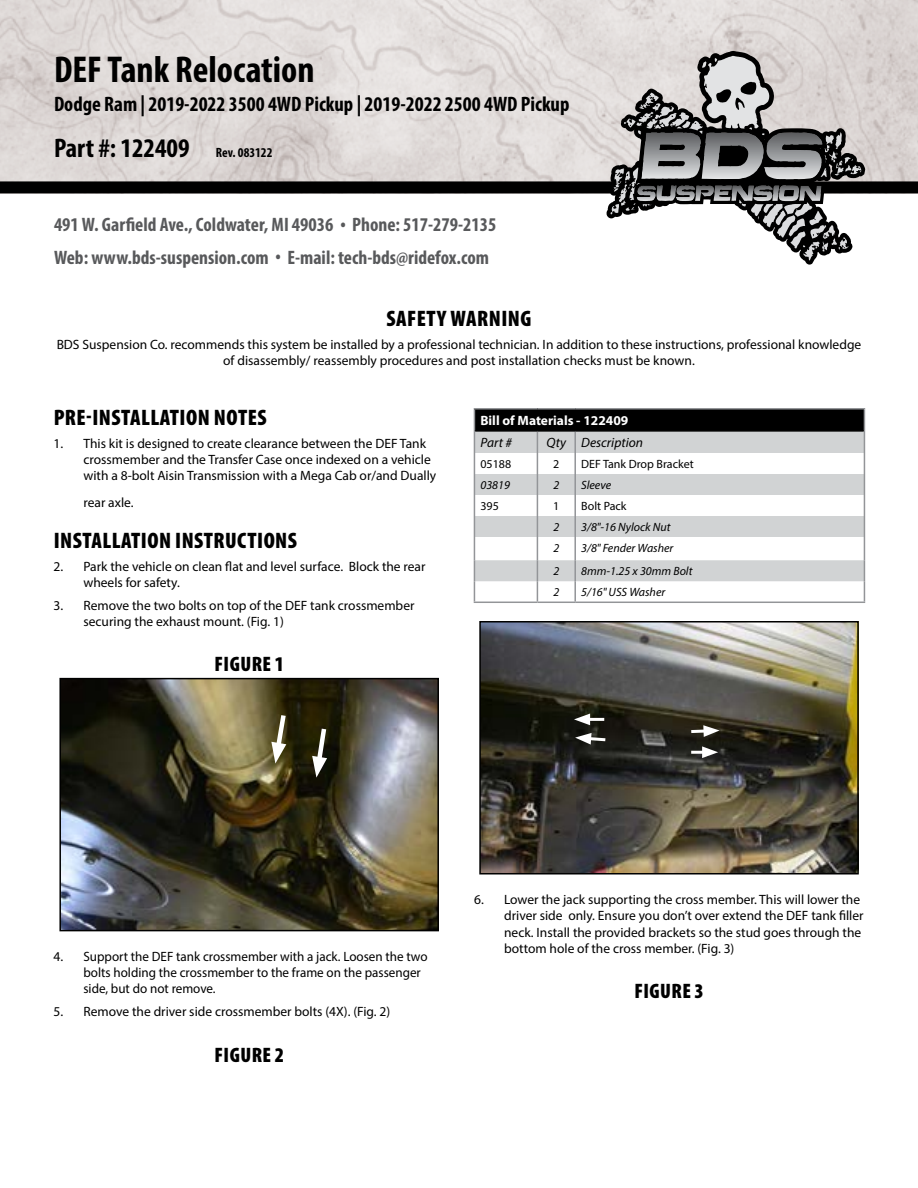
<style>
.page{position:relative;width:918px;height:1188px;background:#fff}
.page>*{position:absolute;margin:0;border:0;box-sizing:border-box;transform-origin:0 0}
.t1{font:700 condensed 37.5px "Myriad Pro";color:#000}
.t2{font:700 condensed 27px "Myriad Pro";color:#000}
.t3{font:900 condensed 22.5px "Myriad Pro";letter-spacing:.02em;color:#000}
.t4{font:700 condensed 21px "Myriad Pro";color:#000}
.t5{font:900 condensed 21px "Myriad Pro";letter-spacing:.02em;color:#000}
.t6{font:700 condensed 19.5px/32.4px "Myriad Pro";color:#58595b}
.t7{font:13.5px/16.2px "Myriad Pro";color:#000}
.t8{font:700 13.5px "Myriad Pro";color:#fff}
.t9{font:italic 13.5px "Myriad Pro";color:#000}
.t10{font:italic 12px "Myriad Pro";color:#000}
.t11{font:12px "Myriad Pro";color:#000}
.s1{font-size:13.5px}
</style>
<div class="page">
<img style="left:0;top:0;width:918px;height:181px">
<div style="left:0;top:181px;width:918px;height:12px;background:#000"></div>
<div style="left:474px;top:409px;width:390px;height:22px;background:#000"></div>
<svg style="left:475px;top:432px;width:389px;height:149px;fill:#d1d3d4"></svg>
<hr style="left:474px;top:408px;width:63px;height:2px;background:#939598">
<hr style="left:537px;top:408px;width:38px;height:2px;background:#939598">
<hr style="left:575px;top:408px;width:290px;height:2px;background:#939598">
<hr style="left:574px;top:432px;width:2px;height:21px;background:#939598">
<hr style="left:574px;top:453px;width:2px;height:21px;background:#939598">
<hr style="left:574px;top:474px;width:2px;height:21px;background:#939598">
<hr style="left:574px;top:495px;width:2px;height:21px;background:#939598">
<hr style="left:574px;top:516px;width:2px;height:21px;background:#939598">
<hr style="left:574px;top:537px;width:2px;height:23px;background:#939598">
<hr style="left:574px;top:560px;width:2px;height:21px;background:#939598">
<svg style="left:474px;top:410px;width:1px;height:192px"></svg>
<svg style="left:537px;top:432px;width:1px;height:170px"></svg>
<hr style="left:574px;top:581px;width:2px;height:21px;background:#939598">
<svg style="left:864px;top:410px;width:1px;height:192px"></svg>
<hr style="left:474px;top:602px;width:63px;height:1px;background:#939598">
<hr style="left:537px;top:602px;width:38px;height:1px;background:#939598">
<hr style="left:575px;top:602px;width:290px;height:1px;background:#939598">
<hr style="left:475px;top:430px;width:62px;height:2px;background:#000">
<hr style="left:537px;top:430px;width:38px;height:2px;background:#000">
<hr style="left:575px;top:430px;width:289px;height:2px;background:#000">
<img style="left:62px;top:681px;width:374px;height:247px">
<div style="left:59px;top:678px;width:380px;height:253px;border:2px solid #000"></div>
<img style="left:482px;top:624px;width:374px;height:247px">
<svg style="left:575px;top:733px;width:34px;height:12px"></svg>
<hr style="left:584px;top:718px;width:20px;height:3px;background:#fff">
<svg style="left:574px;top:714px;width:16px;height:11px"></svg>
<hr style="left:691px;top:751px;width:17px;height:3px;background:#fff">
<svg style="left:702px;top:746px;width:16px;height:12px"></svg>
<svg style="left:688px;top:725px;width:32px;height:12px"></svg>
<div style="left:479px;top:621px;width:380px;height:253px;border:2px solid #000"></div>
<svg style="left:607px;top:51px;width:258px;height:214px"></svg>
<svg style="left:611px;top:56px;width:251px;height:205px"></svg>
<svg style="left:271px;top:710px;width:18px;height:54px"></svg>
<svg style="left:312px;top:724px;width:17px;height:54px"></svg>
<h1 class="t1" style="left:54px;top:46px;width:262px">DEF Tank Relocation</h1>
<h3 class="t4" style="left:54px;top:91px;width:517px">Dodge Ram | 2019-2022 3500 4WD Pickup | 2019-2022 2500 4WD Pickup</h3>
<h2 class="t2" style="left:54px;top:131px;width:220px">Part #: 122409 <span class="s1">Rev. 083122</span></h2>
<h3 class="t6" style="left:54px;top:208px;width:444px">491 W. Garfield Ave., Coldwater, MI 49036 <sup>.</sup> Phone: 517-279-2135<br>Web: www.bds-suspension.com <sup>.</sup> E-mail: tech-bds@ridefox.com</h3>
<h3 class="t3" style="left:387px;top:306px;width:146px">SAFETY WARNING</h3>
<p class="t7" style="left:57px;top:336px;width:806px;text-align:center">BDS Suspension Co. recommends this system be installed by a professional technician. In addition to these instructions, professional knowledge of disassembly/ reassembly procedures and post installation checks must be known.</p>
<h3 class="t3" style="left:54px;top:405px;width:214px">PRE-INSTALLATION NOTES</h3>
<p class="t7" style="left:83px;top:435px;width:354px;text-indent:-30px">1. This kit is designed to create clearance between the DEF Tank crossmember and the Transfer Case once indexed on a vehicle with a 8-bolt Aisin Transmission with a Mega Cab or/and Dually</p>
<p class="t7" style="left:83px;top:494px;width:52px">rear axle.</p>
<h3 class="t3" style="left:54px;top:528px;width:245px">INSTALLATION INSTRUCTIONS</h3>
<p class="t7" style="left:83px;top:558px;width:344px;text-indent:-30px">2. Park the vehicle on clean flat and level surface. Block the rear wheels for safety.</p>
<p class="t7" style="left:83px;top:597px;width:333px;text-indent:-30px">3. Remove the two bolts on top of the DEF tank crossmember securing the exhaust mount. (Fig. 1)</p>
<h3 class="t5" style="left:215px;top:653px;width:71px">FIGURE 1</h3>
<p class="t8" style="left:480px;top:412px;width:149px">Bill of Materials - 122409</p>
<p class="t9" style="left:480px;top:434px;width:33px">Part #</p>
<p class="t9" style="left:547px;top:434px;width:98px">Qty Description</p>
<p class="t11" style="left:480px;top:457px;width:32px">05188</p>
<p class="t11" style="left:553px;top:457px;width:8px">2</p>
<p class="t11" style="left:581px;top:457px;width:114px">DEF Tank Drop Bracket</p>
<p class="t10" style="left:480px;top:478px;width:31px">03819</p>
<p class="t10" style="left:553px;top:478px;width:7px">2</p>
<p class="t10" style="left:581px;top:478px;width:32px">Sleeve</p>
<p class="t11" style="left:480px;top:499px;width:20px">395</p>
<p class="t11" style="left:553px;top:499px;width:8px">1</p>
<p class="t11" style="left:581px;top:499px;width:47px">Bolt Pack</p>
<p class="t10" style="left:553px;top:520px;width:7px">2</p>
<p class="t10" style="left:581px;top:520px;width:91px">3/8"-16 Nylock Nut</p>
<p class="t10" style="left:553px;top:541px;width:7px">2</p>
<p class="t10" style="left:581px;top:541px;width:94px">3/8" Fender Washer</p>
<p class="t10" style="left:553px;top:564px;width:7px">2</p>
<p class="t10" style="left:581px;top:564px;width:113px">8mm-1.25 x 30mm Bolt</p>
<p class="t10" style="left:553px;top:585px;width:7px">2</p>
<p class="t10" style="left:581px;top:585px;width:86px">5/16" USS Washer</p>
<p class="t7" style="left:83px;top:948px;width:346px;text-indent:-30px">4. Support the DEF tank crossmember with a jack. Loosen the two bolts holding the crossmember to the frame on the passenger side, but do not remove.</p>
<p class="t7" style="left:53px;top:1004px;width:338px">5. Remove the driver side crossmember bolts (4X). (Fig. 2)</p>
<h3 class="t5" style="left:215px;top:1043px;width:71px">FIGURE 2</h3>
<p class="t7" style="left:504px;top:891px;width:361px;text-indent:-30px">6. Lower the jack supporting the cross member. This will lower the driver side only. Ensure you don’t over extend the DEF tank filler neck. Install the provided brackets so the stud goes through the bottom hole of the cross member. (Fig. 3)</p>
<h3 class="t5" style="left:634px;top:980px;width:71px">FIGURE 3</h3>
</div>
